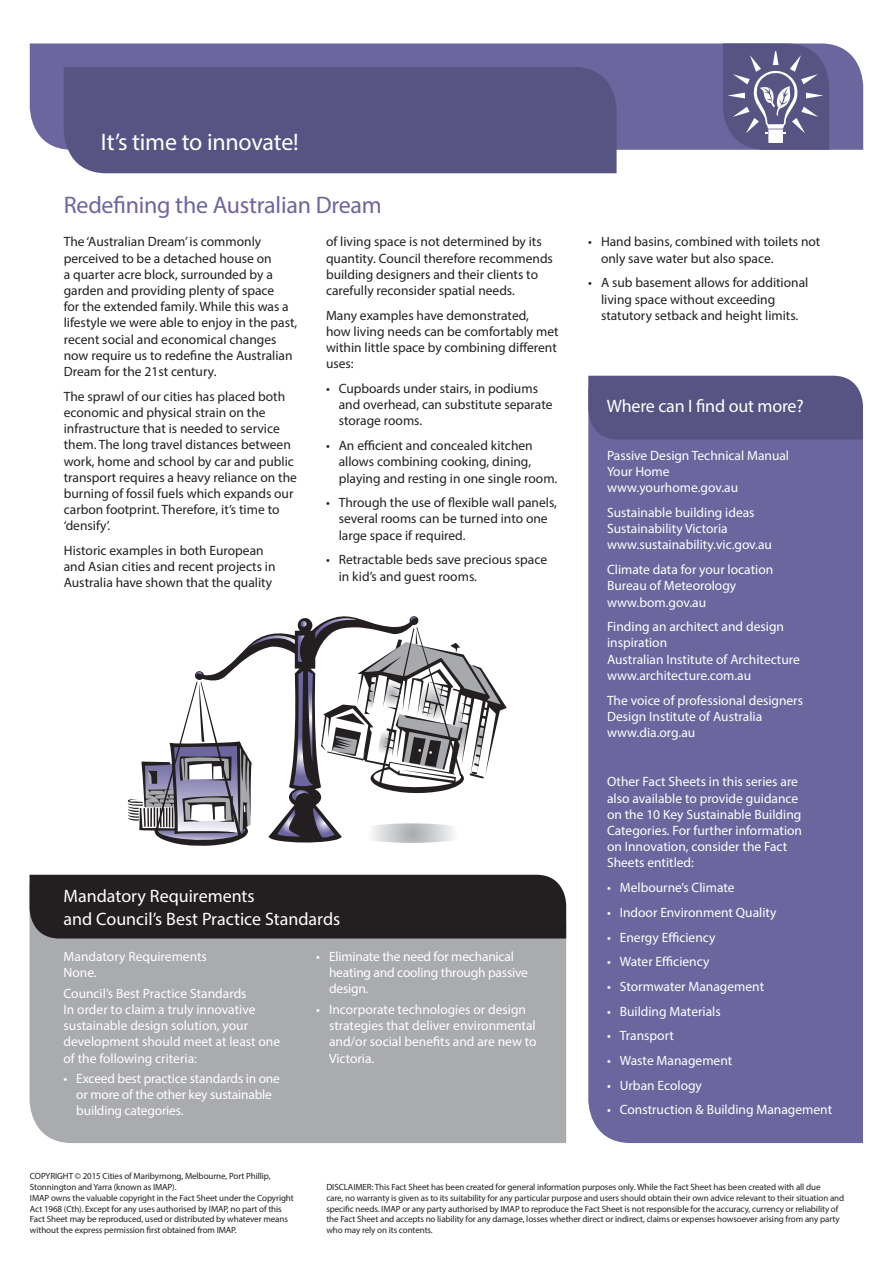
<style>
.page{position:relative;width:893px;height:1263px;background:#fff}
.page>*{position:absolute;margin:0;border:0;box-sizing:border-box;transform-origin:0 0}
.sub_heading{font:24px "Myriad Pro";letter-spacing:-.01em;color:#6b669e}
.t1{font:24px "Myriad Pro";letter-spacing:-.01em;color:#fff}
.t2{font:18px/22.5px "Myriad Pro";color:#fff}
.body_text{font:13.5px/16.2px "Myriad Pro";color:#231f20}
.body_text-2{font:13.5px/16.2px "Myriad Pro";color:#fff}
.t3{font:9px/10.8px "Myriad Pro";letter-spacing:-.01em;color:#231f20}
</style>
<div class="page">
<div style="left:30px;top:938px;width:536px;height:205px;background:#aaabaf"></div>
<div style="left:30px;top:875px;width:536px;height:63px;background:#231f20"></div>
<svg style="left:128px;top:616px;width:379px;height:230px"></svg>
<div style="left:588px;top:439px;width:275px;height:704px;background:#6b669e"></div>
<div style="left:588px;top:376px;width:275px;height:63px;background:#575383"></div>
<div style="left:30px;top:43px;width:833px;height:107px;background:#6b669e"></div>
<svg style="left:723px;top:43px;width:106px;height:107px;background:#6e6b95"></svg>
<div style="left:64px;top:67px;width:553px;height:106px;background:#575383"></div>
<p class="t1" style="left:101px;top:127px;width:199px">It’s time to innovate!</p>
<p class="sub_heading" style="left:64px;top:190px;width:320px">Redefining the Australian Dream</p>
<p class="body_text" style="left:64px;top:234px;width:235px">The ‘Australian Dream’ is commonly perceived to be a detached house on<br>a quarter acre block, surrounded by a garden and providing plenty of space<br>for the extended family. While this was a lifestyle we were able to enjoy in the past, recent social and economical changes now require us to redefine the Australian Dream for the 21st century.</p>
<p class="body_text" style="left:64px;top:388px;width:235px">The sprawl of our cities has placed both economic and physical strain on the infrastructure that is needed to service them. The long travel distances between work, home and school by car and public transport requires a heavy reliance on the burning of fossil fuels which expands our carbon footprint. Therefore, it’s time to ‘densify’.</p>
<p class="body_text" style="left:64px;top:542px;width:213px">Historic examples in both European and Asian cities and recent projects in<br>Australia have shown that the quality</p>
<p class="body_text" style="left:326px;top:234px;width:228px">of living space is not determined by its quantity. Council therefore recommends building designers and their clients to carefully reconsider spatial needs.</p>
<p class="body_text" style="left:326px;top:307px;width:234px">Many examples have demonstrated,<br>how living needs can be comfortably met within little space by combining different uses:</p>
<p class="body_text" style="left:339px;top:380px;width:215px;text-indent:-13px">• Cupboards under stairs, in podiums and overhead, can substitute separate storage rooms.</p>
<p class="body_text" style="left:339px;top:437px;width:220px;text-indent:-13px">• An efficient and concealed kitchen allows combining cooking, dining, playing and resting in one single room.</p>
<p class="body_text" style="left:339px;top:494px;width:220px;text-indent:-13px">• Through the use of flexible wall panels, several rooms can be turned into one large space if required.</p>
<p class="body_text" style="left:339px;top:551px;width:210px;text-indent:-13px">• Retractable beds save precious space in kid’s and guest rooms.</p>
<p class="t2" style="left:64px;top:885px;width:278px">Mandatory Requirements<br>and Council’s Best Practice Standards</p>
<p class="body_text-2" style="left:64px;top:948px;width:145px">Mandatory Requirements<br>None.</p>
<p class="body_text-2" style="left:64px;top:985px;width:218px">Council’s Best Practice Standards<br>In order to claim a truly innovative sustainable design solution, your development should meet at least one of the following criteria:</p>
<p class="body_text-2" style="left:76px;top:1070px;width:205px;text-indent:-13px">• Exceed best practice standards in one or more of the other key sustainable building categories.</p>
<p class="body_text-2" style="left:329px;top:948px;width:201px;text-indent:-13px">• Eliminate the need for mechanical heating and cooling through passive design.</p>
<p class="body_text-2" style="left:329px;top:1001px;width:209px;text-indent:-13px">• Incorporate technologies or design strategies that deliver environmental and/or social benefits and are new to<br>Victoria.</p>
<p class="body_text" style="left:601px;top:234px;width:221px;text-indent:-13px">• Hand basins, combined with toilets not only save water but also space.</p>
<p class="body_text" style="left:601px;top:274px;width:209px;text-indent:-13px">• A sub basement allows for additional living space without exceeding statutory setback and height limits.</p>
<p class="t2" style="left:607px;top:395px;width:198px">Where can I find out more?</p>
<p class="body_text-2" style="left:607px;top:447px;width:184px">Passive Design Technical Manual<br>Your Home www.yourhome.gov.au</p>
<p class="body_text-2" style="left:607px;top:504px;width:166px">Sustainable building ideas<br>Sustainability Victoria www.sustainability.vic.gov.au</p>
<p class="body_text-2" style="left:607px;top:561px;width:168px">Climate data for your location<br>Bureau of Meteorology www.bom.gov.au</p>
<p class="body_text-2" style="left:607px;top:618px;width:194px">Finding an architect and design inspiration<br>Australian Institute of Architecture www.architecture.com.au</p>
<p class="body_text-2" style="left:607px;top:692px;width:198px">The voice of professional designers<br>Design Institute of Australia www.dia.org.au</p>
<p class="body_text-2" style="left:607px;top:773px;width:197px">Other Fact Sheets in this series are also available to provide guidance on the 10 Key Sustainable Building<br>Categories. For further information on Innovation, consider the Fact<br>Sheets entitled:</p>
<p class="body_text-2" style="left:607px;top:879px;width:129px">• Melbourne’s Climate</p>
<p class="body_text-2" style="left:607px;top:904px;width:171px">• Indoor Environment Quality</p>
<p class="body_text-2" style="left:607px;top:929px;width:110px">• Energy Efficiency</p>
<p class="body_text-2" style="left:607px;top:953px;width:104px">• Water Efficiency</p>
<p class="body_text-2" style="left:607px;top:978px;width:159px">• Stormwater Management</p>
<p class="body_text-2" style="left:607px;top:1003px;width:115px">• Building Materials</p>
<p class="body_text-2" style="left:607px;top:1027px;width:68px">• Transport</p>
<p class="body_text-2" style="left:607px;top:1052px;width:127px">• Waste Management</p>
<p class="body_text-2" style="left:607px;top:1077px;width:96px">• Urban Ecology</p>
<p class="body_text-2" style="left:607px;top:1101px;width:227px">• Construction &amp; Building Management</p>
<p class="t3" style="left:30px;top:1171px;width:242px">COPYRIGHT © 2015 Cities of Maribyrnong, Melbourne, Port Phillip,<br>Stonnington and Yarra (known as IMAP).</p>
<p class="t3" style="left:30px;top:1192px;width:265px">IMAP owns the valuable copyright in the Fact Sheet under the Copyright Act 1968 (Cth). Except for any uses authorised by IMAP, no part of this Fact Sheet may be reproduced, used or distributed by whatever means without the express permission first obtained from IMAP.</p>
<p class="t3" style="left:326px;top:1181px;width:519px">DISCLAIMER: This Fact Sheet has been created for general information purposes only. While the Fact Sheet has been created with all due<br>care, no warranty is given as to its suitability for any particular purpose and users should obtain their own advice relevant to their situation and specific needs. IMAP or any party authorised by IMAP to reproduce the Fact Sheet is not responsible for the accuracy, currency or reliability of the Fact Sheet and accepts no liability for any damage, losses whether direct or indirect, claims or expenses howsoever arising from any party who may rely on its contents.</p>
</div>
